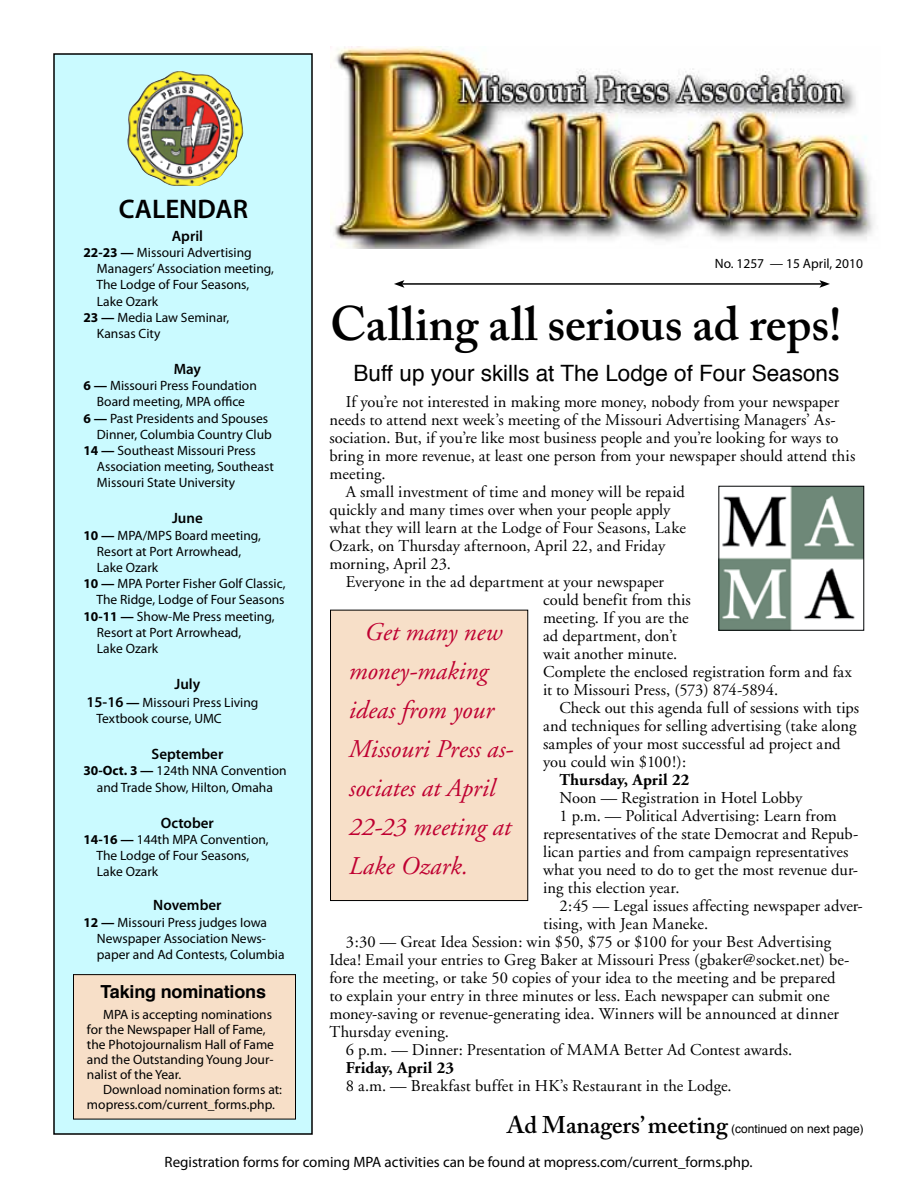
<style>
.page{position:relative;width:918px;height:1188px;background:#fff}
.page>*{position:absolute;margin:0;border:0;box-sizing:border-box;transform-origin:0 0}
.t1{font:600 48px "Adobe Caslon Pro";letter-spacing:-.005em;color:#000}
.t2{font:600 27px "Myriad Pro";color:#000}
.t3{font:italic 25.5px/39px "Adobe Garamond";color:#bf0031}
.t4{font:22.5px "Helvetica";color:#000}
.t5{font:700 18px "Helvetica";letter-spacing:-.01em;color:#000}
.t6{font:16.5px "Adobe Garamond";letter-spacing:.005em;color:#000}
.t7{font:700 16.5px "Adobe Garamond";letter-spacing:.01em;color:#000}
.t8{font:15px "Myriad Pro";color:#000}
.t9{font:600 15px "Myriad Pro";color:#000}
.t10{font:13.5px/16.2px "Myriad Pro";color:#000}
.t11{font:12px "Helvetica";color:#000}
.s1{font-weight:700}
.s2{font-weight:600;font-size:15px}
.s3{font-family:"Adobe Caslon Pro";font-weight:600;font-size:24px}
</style>
<div class="page">
<div style="left:54px;top:54px;width:258px;height:1080px;background:#cafaff"></div>
<img style="left:330px;top:46px;width:544px;height:203px">
<hr style="left:402px;top:283px;width:420px;height:2px;background:#000">
<svg style="left:394px;top:280px;width:10px;height:8px"></svg>
<svg style="left:819px;top:280px;width:11px;height:8px"></svg>
<img style="left:127px;top:71px;width:116px;height:115px">
<div style="left:331px;top:610px;width:197px;height:291px;background:#f7dfc8"></div>
<div style="left:330px;top:610px;width:198px;height:291px;border:1px solid #000"></div>
<div style="left:74px;top:975px;width:222px;height:144px;background:#f7dfc8"></div>
<div style="left:73px;top:974px;width:223px;height:145px;border:1px solid #000"></div>
<img style="left:721px;top:488px;width:141px;height:141px">
<div style="left:719px;top:486px;width:145px;height:145px;border:1px solid #000305"></div>
<h2 class="t2" style="left:119px;top:194px;width:131px">CALENDAR</h2>
<p class="t9" style="left:172px;top:227px;width:33px">April</p>
<p class="t10" style="left:83px;top:245px;width:170px"><span class="s1">22-23 —</span> Missouri Advertising</p>
<p class="t10" style="left:97px;top:261px;width:179px">Managers’ Association meeting,</p>
<p class="t10" style="left:96px;top:277px;width:154px">The Lodge of Four Seasons,</p>
<p class="t10" style="left:97px;top:293px;width:63px">Lake Ozark</p>
<p class="t10" style="left:83px;top:309px;width:147px"><span class="s1">23 —</span> Media Law Seminar,</p>
<p class="t10" style="left:97px;top:326px;width:65px">Kansas City</p>
<p class="t9" style="left:174px;top:361px;width:29px">May</p>
<p class="t10" style="left:83px;top:378px;width:175px"><span class="s1">6 —</span> Missouri Press Foundation</p>
<p class="t10" style="left:97px;top:394px;width:150px">Board meeting, MPA office</p>
<p class="t10" style="left:83px;top:410px;width:186px"><span class="s1">6 —</span> Past Presidents and Spouses</p>
<p class="t10" style="left:97px;top:426px;width:176px">Dinner, Columbia Country Club</p>
<p class="t10" style="left:83px;top:443px;width:174px"><span class="s1">14 —</span> Southeast Missouri Press</p>
<p class="t10" style="left:97px;top:459px;width:178px">Association meeting, Southeast</p>
<p class="t10" style="left:97px;top:475px;width:140px">Missouri State University</p>
<p class="t9" style="left:172px;top:510px;width:32px">June</p>
<p class="t10" style="left:83px;top:527px;width:179px"><span class="s1">10 —</span> MPA/MPS Board meeting,</p>
<p class="t10" style="left:97px;top:543px;width:146px">Resort at Port Arrowhead,</p>
<p class="t10" style="left:97px;top:560px;width:63px">Lake Ozark</p>
<p class="t10" style="left:83px;top:576px;width:204px"><span class="s1">10 —</span> MPA Porter Fisher Golf Classic,</p>
<p class="t10" style="left:96px;top:592px;width:190px">The Ridge, Lodge of Four Seasons</p>
<p class="t10" style="left:83px;top:608px;width:193px"><span class="s1">10-11 —</span> Show-Me Press meeting,</p>
<p class="t10" style="left:97px;top:624px;width:146px">Resort at Port Arrowhead,</p>
<p class="t10" style="left:97px;top:641px;width:63px">Lake Ozark</p>
<p class="t9" style="left:175px;top:676px;width:27px">July</p>
<p class="t10" style="left:96px;top:695px;width:164px;text-indent:-10px"><span class="s2">15-16</span> <span class="s1">—</span> Missouri Press Living<br>Textbook course, UMC</p>
<p class="t9" style="left:151px;top:746px;width:73px">September</p>
<p class="t10" style="left:83px;top:763px;width:205px;text-align:center"><span class="s1">30-Oct. 3 —</span> 124th NNA Convention and Trade Show, Hilton, Omaha</p>
<p class="t9" style="left:161px;top:814px;width:55px">October</p>
<p class="t10" style="left:96px;top:831px;width:174px;text-indent:-13px"><span class="s1">14-16 —</span> 144th MPA Convention,<br>The Lodge of Four Seasons,<br>Lake Ozark</p>
<p class="t9" style="left:153px;top:897px;width:70px">November</p>
<p class="t10" style="left:97px;top:914px;width:189px;text-indent:-14px"><span class="s1">12 —</span> Missouri Press judges Iowa<br>Newspaper Association News&shy;paper and Ad Contests, Columbia</p>
<p class="t5" style="left:100px;top:977px;width:167px">Taking nominations</p>
<p class="t10" style="left:87px;top:1007px;width:189px;line-height:15px;text-indent:16px">MPA is accepting nominations for the Newspaper Hall of Fame, the Photojournalism Hall of Fame and the Outstanding Young Jour&shy;nalist of the Year.</p>
<p class="t10" style="left:87px;top:1082px;width:197px;line-height:15px;text-indent:16px">Download nomination forms at: mopress.com/current_forms.php.</p>
<p class="t10" style="left:715px;top:255px;width:150px">No. 1257 — 15 April, 2010</p>
<h1 class="t1" style="left:330px;top:295px;width:513px">Calling all serious ad reps!</h1>
<h3 class="t4" style="left:354px;top:356px;width:487px">Buff up your skills at The Lodge of Four Seasons</h3>
<p class="t6" style="left:346px;top:393px;width:495px">If you’re not interested in making more money, nobody from your newspaper</p>
<p class="t6" style="left:330px;top:411px;width:508px">needs to attend next week’s meeting of the Missouri Advertising Managers’ As-</p>
<p class="t6" style="left:330px;top:429px;width:510px">sociation. But, if you’re like most business people and you’re looking for ways to</p>
<p class="t6" style="left:330px;top:447px;width:527px">bring in more revenue, at least one person from your newspaper should attend this</p>
<p class="t6" style="left:330px;top:465px;width:57px">meeting.</p>
<p class="t6" style="left:346px;top:483px;width:341px">A small investment of time and money will be repaid</p>
<p class="t6" style="left:330px;top:501px;width:342px">quickly and many times over when your people apply</p>
<p class="t6" style="left:330px;top:519px;width:358px">what they will learn at the Lodge of Four Seasons, Lake</p>
<p class="t6" style="left:330px;top:537px;width:337px">Ozark, on Thursday afternoon, April 22, and Friday</p>
<p class="t6" style="left:330px;top:555px;width:123px">morning, April 23.</p>
<p class="t6" style="left:346px;top:573px;width:320px">Everyone in the ad department at your newspaper</p>
<p class="t6" style="left:543px;top:591px;width:149px">could benefit from this</p>
<p class="t6" style="left:543px;top:609px;width:147px">meeting. If you are the</p>
<p class="t6" style="left:543px;top:627px;width:135px">ad department, don’t</p>
<p class="t6" style="left:543px;top:645px;width:136px">wait another minute.</p>
<p class="t6" style="left:543px;top:663px;width:310px">Complete the enclosed registration form and fax</p>
<p class="t6" style="left:543px;top:681px;width:237px">it to Missouri Press, (573) 874-5894.</p>
<p class="t6" style="left:559px;top:699px;width:301px">Check out this agenda full of sessions with tips</p>
<p class="t6" style="left:543px;top:717px;width:315px">and techniques for selling advertising (take along</p>
<p class="t6" style="left:543px;top:735px;width:299px">samples of your most successful ad project and</p>
<p class="t6" style="left:543px;top:753px;width:145px">you could win $100!):</p>
<p class="t7" style="left:559px;top:771px;width:131px">Thursday, April 22</p>
<p class="t6" style="left:559px;top:789px;width:244px">Noon — Registration in Hotel Lobby</p>
<p class="t6" style="left:559px;top:807px;width:279px">1 p.m. — Political Advertising: Learn from</p>
<p class="t6" style="left:543px;top:825px;width:317px">representatives of the state Democrat and Repub-</p>
<p class="t6" style="left:543px;top:843px;width:307px">lican parties and from campaign representatives</p>
<p class="t6" style="left:543px;top:861px;width:316px">what you need to do to get the most revenue dur-</p>
<p class="t6" style="left:543px;top:879px;width:138px">ing this election year.</p>
<p class="t6" style="left:559px;top:897px;width:305px">2:45 — Legal issues affecting newspaper adver-</p>
<p class="t6" style="left:543px;top:915px;width:167px">tising, with Jean Maneke.</p>
<p class="t6" style="left:346px;top:933px;width:487px">3:30 — Great Idea Session: win $50, $75 or $100 for your Best Advertising</p>
<p class="t6" style="left:330px;top:951px;width:521px">Idea! Email your entries to Greg Baker at Missouri Press (gbaker@socket.net) be-</p>
<p class="t6" style="left:330px;top:969px;width:508px">fore the meeting, or take 50 copies of your idea to the meeting and be prepared</p>
<p class="t6" style="left:330px;top:987px;width:502px">to explain your entry in three minutes or less. Each newspaper can submit one</p>
<p class="t6" style="left:330px;top:1005px;width:511px">money-saving or revenue-generating idea. Winners will be announced at dinner</p>
<p class="t6" style="left:330px;top:1023px;width:121px">Thursday evening.</p>
<p class="t6" style="left:346px;top:1041px;width:448px">6 p.m. — Dinner: Presentation of MAMA Better Ad Contest awards.</p>
<p class="t7" style="left:346px;top:1059px;width:110px">Friday, April 23</p>
<p class="t6" style="left:346px;top:1077px;width:388px">8 a.m. — Breakfast buffet in HK’s Restaurant in the Lodge.</p>
<h3 class="t3" style="left:349px;top:614px;width:166px;text-indent:16px">Get many new money-making ideas from your<br>Missouri Press as&shy;sociates at April<br>22-23 meeting at<br>Lake Ozark.</h3>
<p class="t11" style="left:507px;top:1120px;width:359px"><span class="s3">Ad Managers’ meeting</span> (continued on next page)</p>
<p class="t8" style="left:165px;top:1154px;width:589px">Registration forms for coming MPA activities can be found at mopress.com/current_forms.php.</p>
</div>
